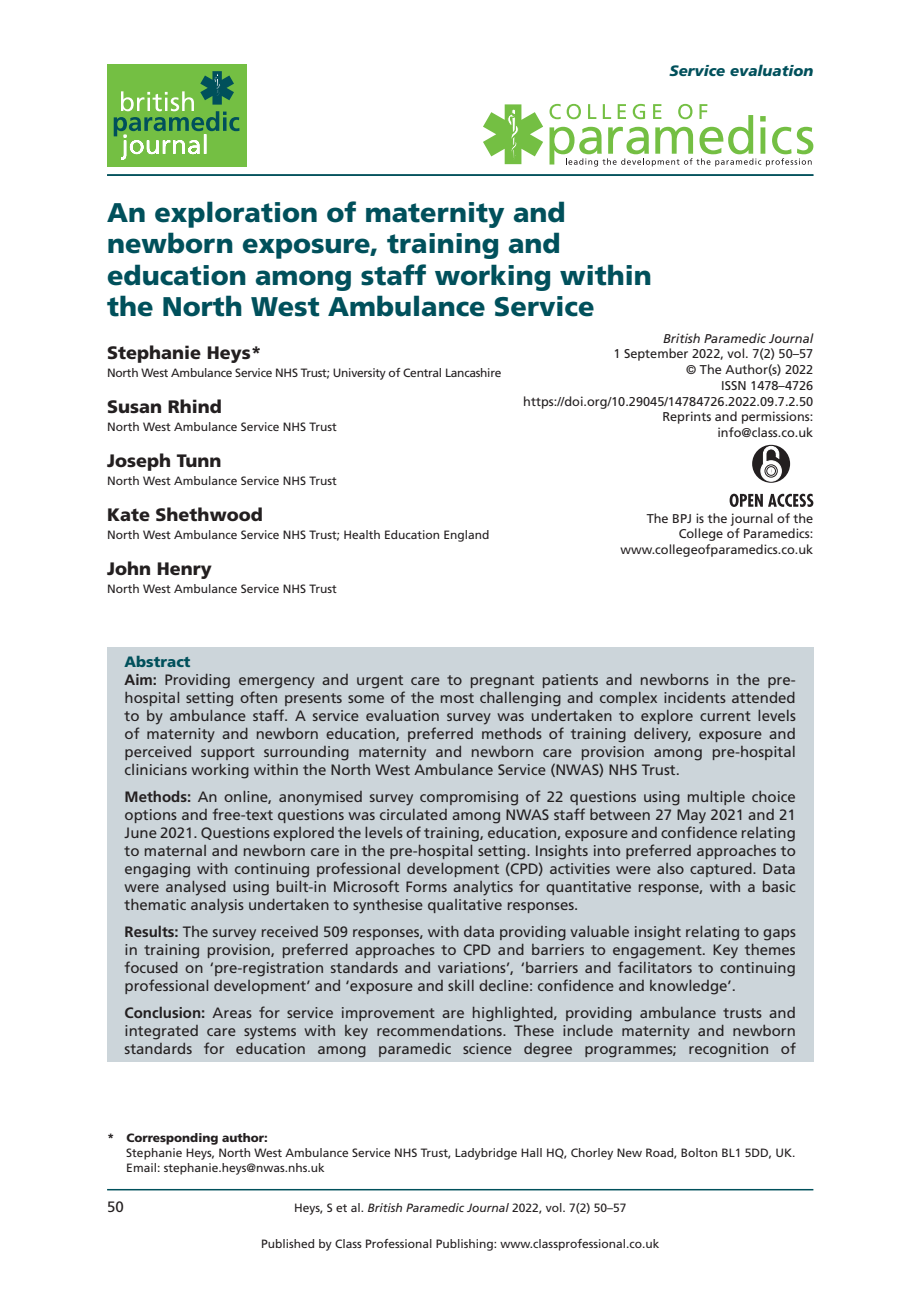
<style>
.page{position:relative;width:907px;height:1290px;background:#fff}
.page>*{position:absolute;margin:0;border:0;box-sizing:border-box;transform-origin:0 0}
.t1{font:900 27px/31.5px "Frutiger LT Std";color:#00505b}
.t2{font:900 18px "Frutiger LT Std";color:#231f20}
.t3{font:15px/18px "Frutiger LT Std";color:#231f20;text-align:justify}
.t4{font:italic 900 15px "Frutiger LT Std";color:#00505b}
.t5{font:12.75px/15.8px "Frutiger LT Std";color:#231f20;text-align:right}
.t6{font:italic 12.75px "Frutiger LT Std";color:#231f20}
.t7{font:12px/15px "Frutiger LT Std";color:#231f20}
.t8{font:12px "Frutiger LT Std";letter-spacing:-.02em;color:#231f20}
.t9{font:900 12px "Frutiger LT Std";color:#231f20}
.s1{font-weight:900;color:#00505b}
.s2{font-weight:700}
.s3{font-style:italic}
</style>
<div class="page">
<div style="left:107px;top:65px;width:140px;height:102px;background:#74bf43"></div>
<svg style="left:114px;top:71px;width:125px;height:89px"></svg>
<svg style="left:483px;top:104px;width:60px;height:60px"></svg>
<svg style="left:549px;top:104px;width:264px;height:63px"></svg>
<hr style="left:107px;top:1189px;width:706px;height:1px;background:#00505b">
<div style="left:107px;top:647px;width:706px;height:415px;background:#ccd5da"></div>
<hr style="left:107px;top:174px;width:706px;height:2px;background:#00505b">
<div style="left:752px;top:445px;width:38px;height:38px;background:#231f20;border-radius:50%"></div>
<svg style="left:760px;top:446px;width:22px;height:36px"></svg>
<div style="left:764px;top:464px;width:13px;height:13px;border:1px solid #231f20;border-radius:50%"></div>
<div style="left:766px;top:466px;width:9px;height:10px;border:1px solid #231f20;border-radius:50%"></div>
<svg style="left:729px;top:494px;width:33px;height:13px"></svg>
<svg style="left:768px;top:494px;width:45px;height:13px"></svg>
<p class="t4" style="left:669px;top:62px;width:145px">Service evaluation</p>
<h1 class="t1" style="left:107px;top:197px;width:546px">An exploration of maternity and newborn exposure, training and education among staff working within the North West Ambulance Service</h1>
<p class="t2" style="left:107px;top:342px;width:156px">Stephanie Heys*</p>
<p class="t8" style="left:107px;top:366px;width:396px">North West Ambulance Service NHS Trust; University of Central Lancashire</p>
<p class="t2" style="left:107px;top:396px;width:116px">Susan Rhind</p>
<p class="t7" style="left:107px;top:419px;width:231px">North West Ambulance Service NHS Trust</p>
<p class="t2" style="left:107px;top:450px;width:116px">Joseph Tunn</p>
<p class="t7" style="left:107px;top:473px;width:231px">North West Ambulance Service NHS Trust</p>
<p class="t2" style="left:107px;top:504px;width:157px">Kate Shethwood</p>
<p class="t7" style="left:107px;top:527px;width:384px">North West Ambulance Service NHS Trust; Health Education England</p>
<p class="t2" style="left:107px;top:558px;width:106px">John Henry</p>
<p class="t7" style="left:107px;top:581px;width:231px">North West Ambulance Service NHS Trust</p>
<p class="t6" style="left:663px;top:331px;width:152px">British Paramedic Journal</p>
<p class="t5" style="left:523px;top:346px;width:291px">1 September 2022, vol. 7(2) 50–57<br>© The Author(s) 2022<br>ISSN 1478–4726 https://doi.org/10.29045/14784726.2022.09.7.2.50<br>Reprints and permissions:<br>info@class.co.uk</p>
<p class="t5" style="left:620px;top:510px;width:194px">The BPJ is the journal of the<br>College of Paramedics: www.collegeofparamedics.co.uk</p>
<p class="t3" style="left:125px;top:653px;width:672px;text-align:left"><span class="s1">Abstract<br></span><span class="s2">Aim:</span> Providing emergency and urgent care to pregnant patients and newborns in the pre&shy;hospital setting often presents some of the most challenging and complex incidents attended to by ambulance staff. A service evaluation survey was undertaken to explore current levels of maternity and newborn education, preferred methods of training delivery, exposure and perceived support surrounding maternity and newborn care provision among pre-hospital clinicians working within the North West Ambulance Service (NWAS) NHS Trust.</p>
<p class="t3" style="left:125px;top:788px;width:672px"><span class="s2">Methods:</span> An online, anonymised survey compromising of 22 questions using multiple choice options and free-text questions was circulated among NWAS staff between 27 May 2021 and 21<br>June 2021. Questions explored the levels of training, education, exposure and confidence relating to maternal and newborn care in the pre-hospital setting. Insights into preferred approaches to engaging with continuing professional development (CPD) activities were also captured. Data were analysed using built-in Microsoft Forms analytics for quantitative response, with a basic thematic analysis undertaken to synthesise qualitative responses.</p>
<p class="t3" style="left:125px;top:923px;width:672px"><span class="s2">Results:</span> The survey received 509 responses, with data providing valuable insight relating to gaps in training provision, preferred approaches to CPD and barriers to engagement. Key themes focused on ‘pre-registration standards and variations’, ‘barriers and facilitators to continuing professional development’ and ‘exposure and skill decline: confidence and knowledge’.</p>
<p class="t3" style="left:125px;top:1004px;width:672px"><span class="s2">Conclusion:</span> Areas for service improvement are highlighted, providing ambulance trusts and integrated care systems with key recommendations. These include maternity and newborn standards for education among paramedic science degree programmes; recognition of</p>
<p class="t9" style="left:107px;top:1131px;width:162px">* Corresponding author:</p>
<p class="t7" style="left:126px;top:1146px;width:670px">Stephanie Heys, North West Ambulance Service NHS Trust, Ladybridge Hall HQ, Chorley New Road, Bolton BL1 5DD, UK.<br>Email: stephanie.heys@nwas.nhs.uk</p>
<p class="t3" style="left:107px;top:1197px;width:18px">50</p>
<p class="t7" style="left:294px;top:1200px;width:334px">Heys, S et al. <span class="s3">British Paramedic Journal</span> 2022, vol. 7(2) 50–57</p>
<p class="t7" style="left:261px;top:1236px;width:400px">Published by Class Professional Publishing: www.classprofessional.co.uk</p>
</div>
